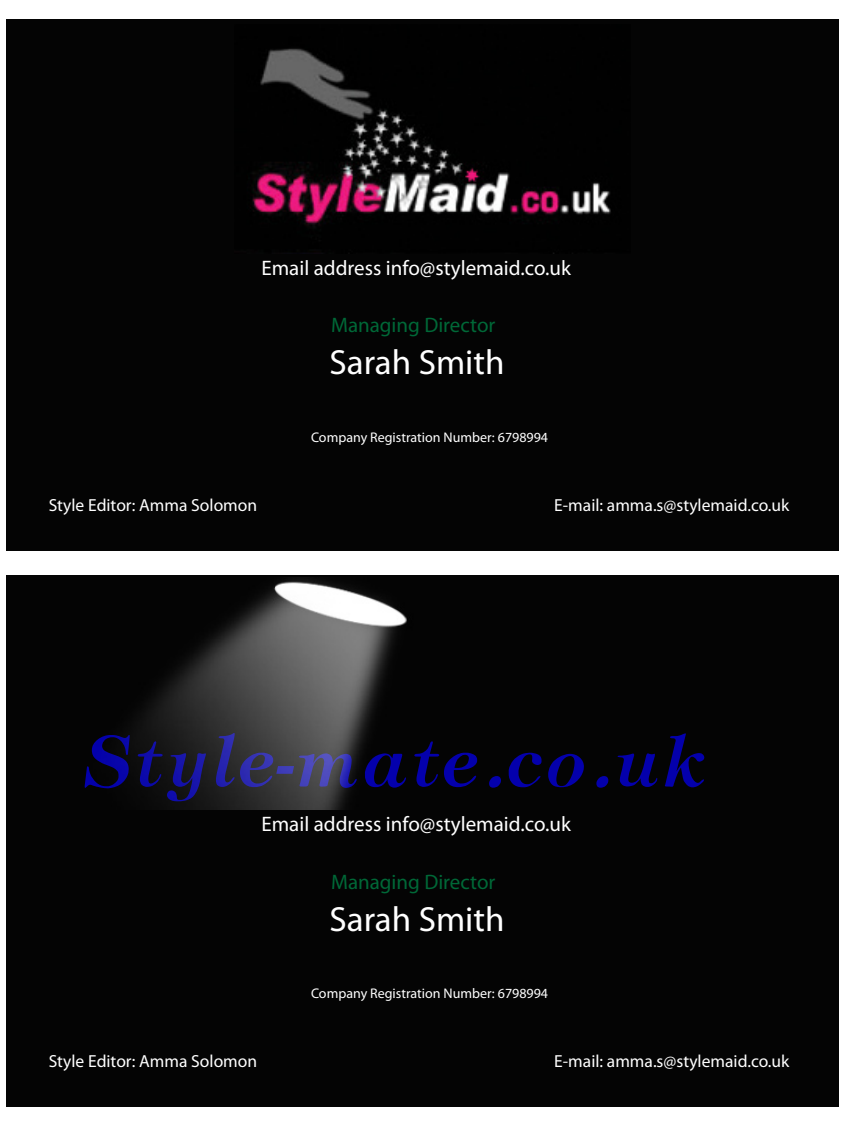
<style>
.page{position:relative;width:844px;height:1141px;background:#fff}
.page>*{position:absolute;margin:0;border:0;box-sizing:border-box;transform-origin:0 0}
.t1{font:35px "Myriad Pro";color:#fff}
.t2{font:21px "Myriad Pro";color:#fff}
.t3{font:21px "Myriad Pro";color:#006837}
.t4{font:17.5px "Myriad Pro";color:#fff}
.t5{font:14px "Myriad Pro";color:#fff}
</style>
<div class="page">
<div style="left:7px;top:575px;width:832px;height:532px;background:#040404"></div>
<img style="left:84px;top:577px;width:621px;height:233px">
<img style="left:92px;top:733px;width:612px;height:54px">
<div style="left:7px;top:19px;width:832px;height:531px;background:#040404"></div>
<img style="left:252px;top:48px;width:359px;height:206px">
<p class="t2" style="left:261px;top:255px;width:311px">Email address info@stylemaid.co.uk</p>
<p class="t3" style="left:331px;top:312px;width:166px">Managing Director</p>
<h1 class="t1" style="left:329px;top:341px;width:176px">Sarah Smith</h1>
<p class="t5" style="left:311px;top:428px;width:238px">Company Registration Number: 6798994</p>
<p class="t4" style="left:49px;top:494px;width:210px">Style Editor: Amma Solomon</p>
<p class="t4" style="left:554px;top:494px;width:236px">E-mail: amma.s@stylemaid.co.uk</p>
<p class="t2" style="left:261px;top:811px;width:311px">Email address info@stylemaid.co.uk</p>
<p class="t3" style="left:331px;top:869px;width:166px">Managing Director</p>
<h1 class="t1" style="left:329px;top:897px;width:176px">Sarah Smith</h1>
<p class="t5" style="left:311px;top:985px;width:238px">Company Registration Number: 6798994</p>
<p class="t4" style="left:49px;top:1050px;width:210px">Style Editor: Amma Solomon</p>
<p class="t4" style="left:554px;top:1050px;width:236px">E-mail: amma.s@stylemaid.co.uk</p>
</div>
